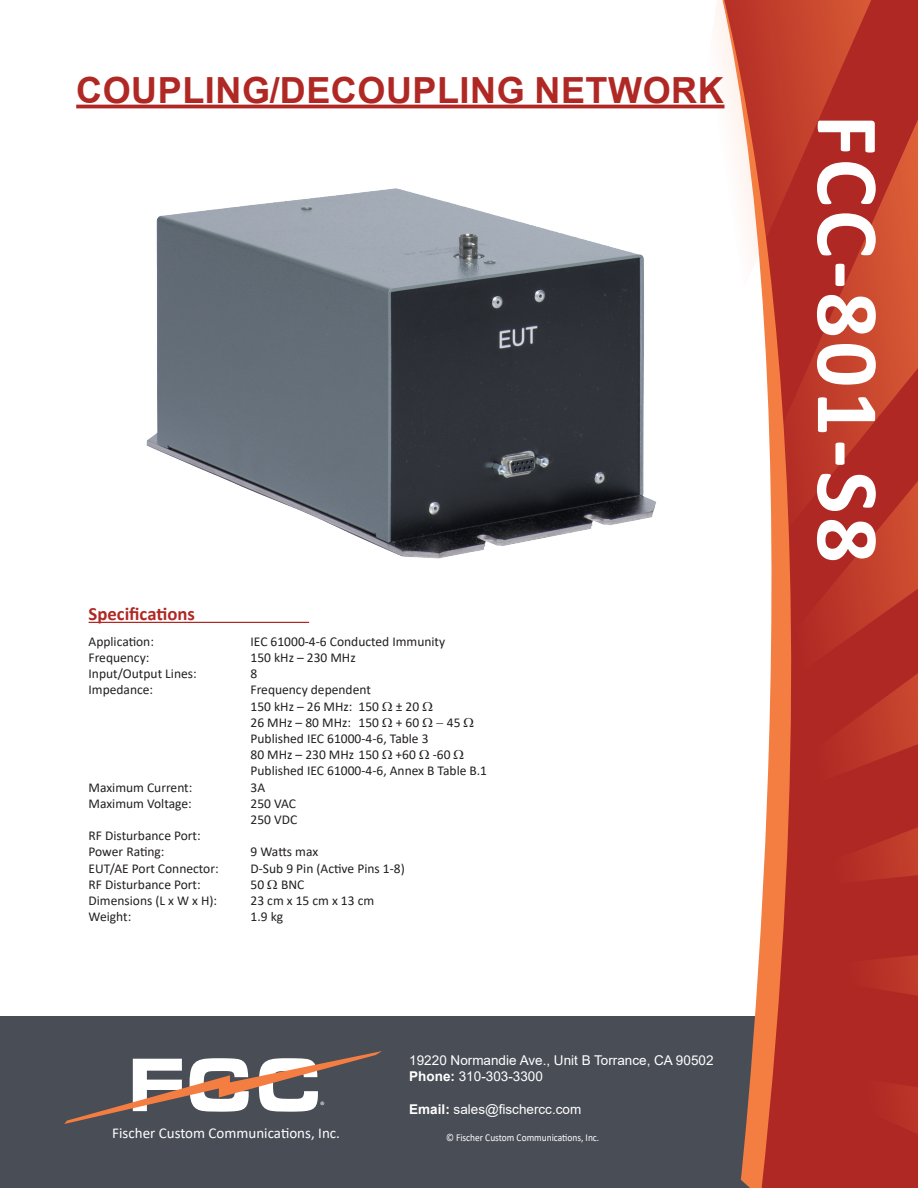
<style>
.page{position:relative;width:918px;height:1188px;background:#fff}
.page>*{position:absolute;margin:0;border:0;box-sizing:border-box;transform-origin:0 0}
.t1{font:700 90px "Calibri";letter-spacing:.04em;color:#fff}
.t2{font:700 36px "Arial";letter-spacing:.015em;color:#b02824}
.t3{font:700 18.75px "Calibri";color:#b02824}
.t4{font:15px "Calibri";color:#fff}
.t5{font:13.5px/16.2px "Calibri";color:#231f20}
.t6{font:13.5px/16.5px "Arial";color:#fff}
.t7{font:13.5px "Calibri";letter-spacing:.225em;color:#231f20}
.t8{font:10.8px "Myriad Pro";color:#fff}
.t9{font:10.5px "Calibri";color:#fff;scale:.9 1}
.s1{font-weight:700}
</style>
<div class="page">
<hr style="left:89px;top:622px;width:220px;height:1px;background:#b02824">
<div style="left:0;top:1017px;width:918px;height:171px;background:#494d56"></div>
<svg style="left:857px;top:741px;width:61px;height:136px;background:#b52e26"></svg>
<svg style="left:857px;top:877px;width:61px;height:311px;background:#b12a24"></svg>
<svg style="left:857px;top:2px;width:61px;height:739px;background:#be392a"></svg>
<svg style="left:694px;top:0;width:163px;height:1188px"></svg>
<svg style="left:64px;top:1051px;width:318px;height:73px"></svg>
<hr style="left:76px;top:105px;width:649px;height:3px;background:#b02824">
<img style="left:146px;top:188px;width:511px;height:371px">
<p class="t2" style="left:76px;top:65px;width:649px">COUPLING/DECOUPLING NETWORK</p>
<p class="t3" style="left:89px;top:601px;width:108px">Specifications</p>
<p class="t5" style="left:89px;top:633px;width:67px">Application:</p>
<p class="t5" style="left:251px;top:633px;width:196px">IEC 61000-4-6 Conducted Immunity</p>
<p class="t5" style="left:89px;top:649px;width:62px">Frequency:</p>
<p class="t5" style="left:251px;top:649px;width:107px">150 kHz – 230 MHz</p>
<p class="t5" style="left:89px;top:665px;width:110px">Input/Output Lines:</p>
<p class="t5" style="left:251px;top:665px;width:8px">8</p>
<p class="t5" style="left:89px;top:681px;width:66px">Impedance:</p>
<p class="t5" style="left:251px;top:681px;width:170px">Frequency dependent<br>150 kHz – 26 MHz: 150 ± 20<br>26 MHz – 80 MHz: 150 + 60</p>
<p class="t5" style="left:447px;top:714px;width:15px">45</p>
<p class="t5" style="left:251px;top:730px;width:202px">Published IEC 61000-4-6, Table 3<br>80 MHz – 230 MHz 150 +60 -60</p>
<p class="t5" style="left:251px;top:762px;width:238px">Published IEC 61000-4-6, Annex B Table B.1</p>
<p class="t5" style="left:89px;top:779px;width:105px">Maximum Current:</p>
<p class="t5" style="left:251px;top:779px;width:16px">3A</p>
<p class="t5" style="left:89px;top:795px;width:105px">Maximum Voltage:</p>
<p class="t5" style="left:251px;top:795px;width:48px">250 VAC<br>250 VDC</p>
<p class="t5" style="left:89px;top:827px;width:114px">RF Disturbance Port:<br>Power Rating:</p>
<p class="t5" style="left:251px;top:843px;width:69px">9 Watts max</p>
<p class="t5" style="left:89px;top:860px;width:132px">EUT/AE Port Connector:</p>
<p class="t5" style="left:251px;top:860px;width:156px">D-Sub 9 Pin (Active Pins 1-8)</p>
<p class="t5" style="left:89px;top:876px;width:114px">RF Disturbance Port:</p>
<p class="t5" style="left:251px;top:876px;width:55px">50 BNC</p>
<p class="t5" style="left:89px;top:892px;width:130px">Dimensions (L x W x H):</p>
<p class="t7" style="left:251px;top:891px;width:125px">23cmx15cmx13cm</p>
<p class="t5" style="left:89px;top:908px;width:44px">Weight:</p>
<p class="t5" style="left:251px;top:908px;width:34px">1.9 kg</p>
<p class="t8" style="left:320px;top:1099px;width:6px">®</p>
<p class="t6" style="left:409px;top:1052px;width:306px">19220 Normandie Ave., Unit B Torrance, CA 90502<br><span class="s1">Phone:</span> 310-303-3300</p>
<p class="t6" style="left:409px;top:1101px;width:173px"><span class="s1">Email:</span> sales@fischercc.com</p>
<p class="t4" style="left:112px;top:1123px;width:229px">Fischer Custom Communications, Inc.</p>
<p class="t9" style="left:446px;top:1130px;width:172px">© Fischer Custom Communications, Inc.</p>
<p class="t1" style="left:911px;top:114px;width:450px;rotate:90deg">FCC-801-S8</p>
</div>
